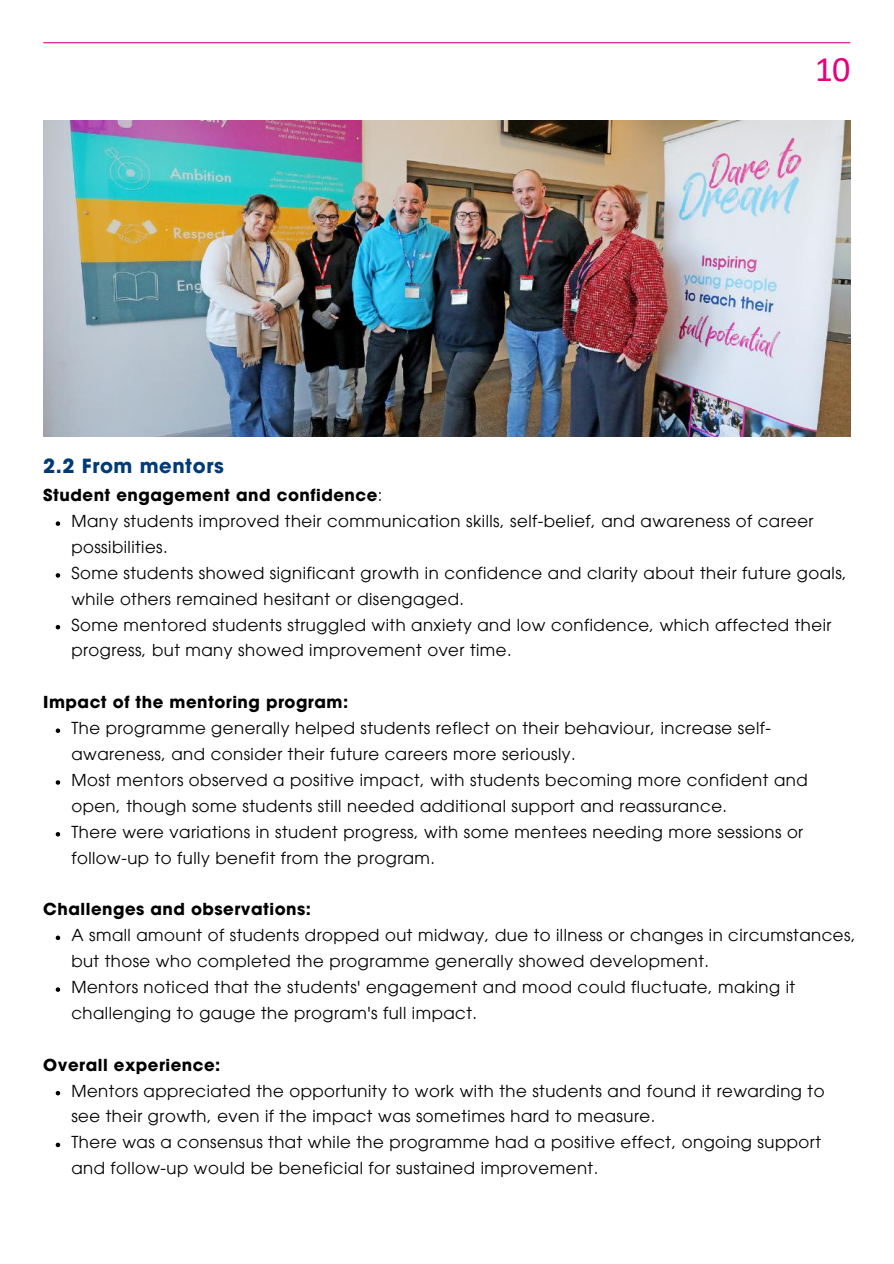
<style>
.page{position:relative;width:894px;height:1264px;background:#fff}
.page>*{position:absolute;margin:0;border:0;box-sizing:border-box;transform-origin:0 0}
.t1{font:36px "Calibri";color:#e6007e}
.t2{font:700 19.5px "ITC Avant Garde Pro";letter-spacing:.03em;color:#003a78}
.t3{font:16.5px/25.8px "ITC Avant Garde Pro";letter-spacing:.03em;color:#000}
.t4{font:700 16.5px "ITC Avant Garde Pro";letter-spacing:.03em;color:#000}
.s1{font-weight:700}
</style>
<div class="page">
<hr style="left:43px;top:42px;width:807px;height:1px;background:#e6007e">
<img style="left:43px;top:120px;width:807px;height:316px">
<svg style="left:56px;top:521px;width:4px;height:5px"></svg>
<svg style="left:56px;top:573px;width:4px;height:4px"></svg>
<svg style="left:56px;top:625px;width:4px;height:4px"></svg>
<svg style="left:56px;top:728px;width:4px;height:5px"></svg>
<svg style="left:56px;top:780px;width:4px;height:4px"></svg>
<svg style="left:56px;top:832px;width:4px;height:4px"></svg>
<svg style="left:56px;top:935px;width:4px;height:5px"></svg>
<svg style="left:56px;top:987px;width:4px;height:4px"></svg>
<svg style="left:56px;top:1090px;width:4px;height:5px"></svg>
<svg style="left:56px;top:1142px;width:4px;height:5px"></svg>
<h1 class="t1" style="left:814px;top:54px;width:37px">10</h1>
<p class="t2" style="left:43px;top:458px;width:182px">2.2 From mentors</p>
<p class="t3" style="left:71px;top:484px;width:776px;text-indent:-28px"><span class="s1">Student engagement and confidence</span>:<br>Many students improved their communication skills, self-belief, and awareness of career possibilities.<br>Some students showed significant growth in confidence and clarity about their future goals, while others remained hesitant or disengaged.<br>Some mentored students struggled with anxiety and low confidence, which affected their progress, but many showed improvement over time.</p>
<p class="t4" style="left:43px;top:696px;width:306px">Impact of the mentoring program:</p>
<p class="t3" style="left:71px;top:717px;width:737px">The programme generally helped students reflect on their behaviour, increase self&shy;awareness, and consider their future careers more seriously.<br>Most mentors observed a positive impact, with students becoming more confident and open, though some students still needed additional support and reassurance.<br>There were variations in student progress, with some mentees needing more sessions or follow-up to fully benefit from the program.</p>
<p class="t4" style="left:43px;top:903px;width:269px">Challenges and observations:</p>
<p class="t3" style="left:71px;top:924px;width:785px">A small amount of students dropped out midway, due to illness or changes in circumstances, but those who completed the programme generally showed development.<br>Mentors noticed that the students' engagement and mood could fluctuate, making it challenging to gauge the program's full impact.</p>
<p class="t4" style="left:43px;top:1058px;width:179px">Overall experience:</p>
<p class="t3" style="left:71px;top:1079px;width:754px">Mentors appreciated the opportunity to work with the students and found it rewarding to see their growth, even if the impact was sometimes hard to measure.<br>There was a consensus that while the programme had a positive effect, ongoing support and follow-up would be beneficial for sustained improvement.</p>
</div>
